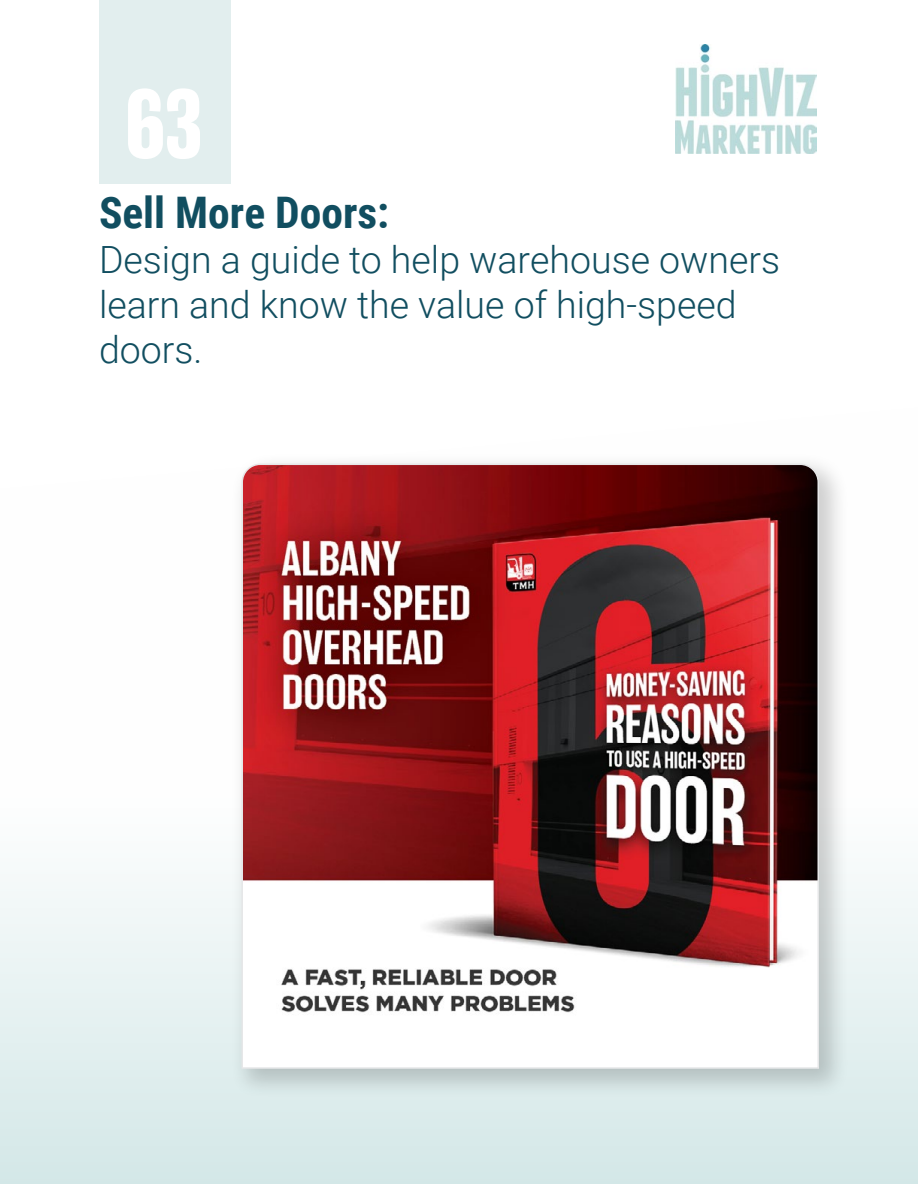
<style>
.page{position:relative;width:918px;height:1184px;background:#fff}
.page>*{position:absolute;margin:0;border:0;box-sizing:border-box;transform-origin:0 0}
.t1{font:700 90px "Balboa";color:#fff}
.t2{font:700 43.5px "Roboto Condensed";color:#114e60}
.t3{font:300 37.5px/45px "Roboto";color:#114e60}
</style>
<div class="page">
<svg style="left:0;top:882px;width:918px;height:302px;background:#dfeded"></svg>
<img style="left:676px;top:44px;width:141px;height:110px">
<div style="left:99px;top:0;width:132px;height:183px;background:#e2eeee"></div>
<div style="left:230px;top:452px;width:620px;height:647px;background:#000;opacity:.19"></div>
<svg style="left:241px;top:463px;width:579px;height:606px"></svg>
<h1 class="t1" style="left:125px;top:73px;width:79px">63</h1>
<p class="t2" style="left:99px;top:182px;width:292px">Sell More Doors:</p>
<p class="t3" style="left:99px;top:235px;width:683px">Design a guide to help warehouse owners learn and know the value of high-speed doors.</p>
</div>
